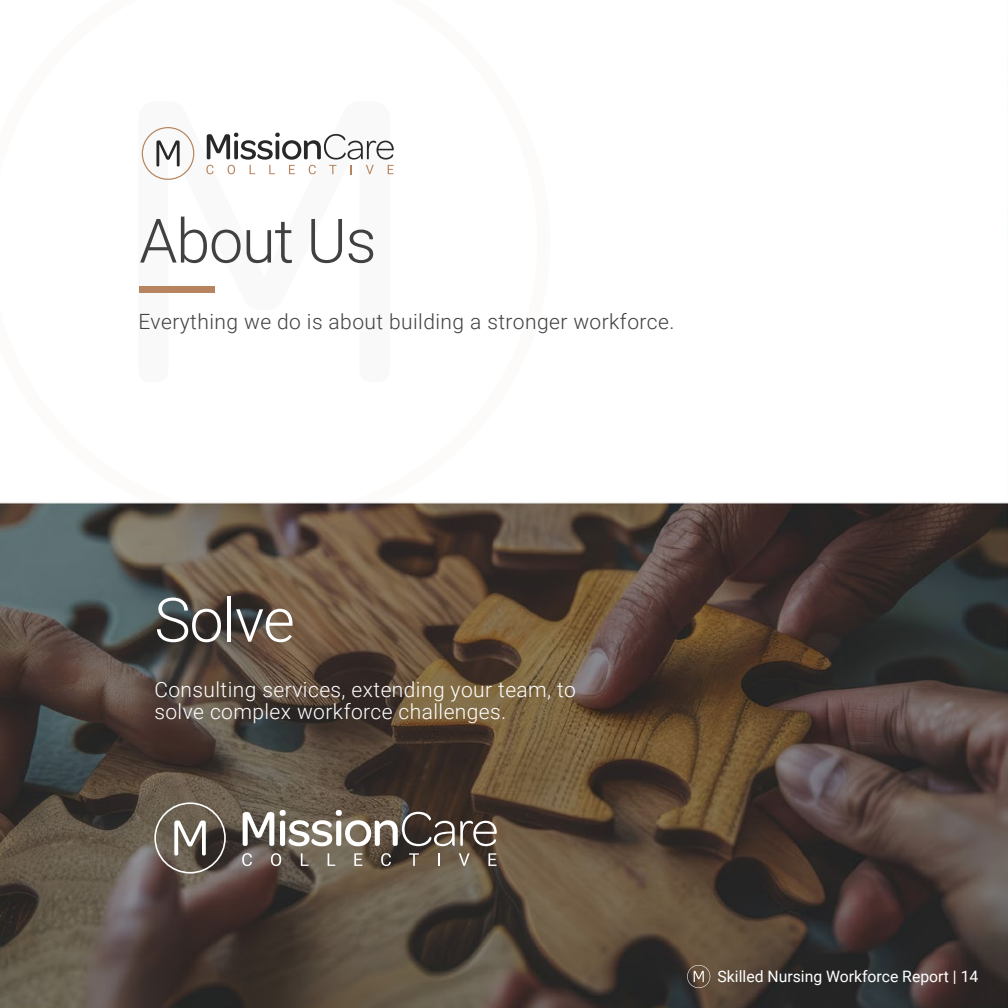
<style>
.page{position:relative;width:1008px;height:1008px;background:#fff}
.page>*{position:absolute;margin:0;border:0;box-sizing:border-box;transform-origin:0 0}
.t1{font:300 61.25px "Roboto";letter-spacing:-.02em;color:#414042}
.t2{font:300 61.25px "Roboto";letter-spacing:-.02em;color:#fff}
.t3{font:300 21px/22.8px "Roboto";letter-spacing:.02em;color:#fff}
.t4{font:300 21px "Roboto";letter-spacing:.02em;color:#414042}
.t5{font:15.75px "Roboto";color:#fff}
</style>
<div class="page">
<img style="left:0;top:208px;width:1008px;height:800px">
<svg style="left:154px;top:802px;width:72px;height:72px;background:#756c62"></svg>
<svg style="left:243px;top:812px;width:31px;height:34px"></svg>
<svg style="left:280px;top:810px;width:217px;height:36px"></svg>
<svg style="left:242px;top:853px;width:10px;height:13px"></svg>
<svg style="left:271px;top:853px;width:10px;height:13px"></svg>
<svg style="left:301px;top:853px;width:7px;height:13px"></svg>
<svg style="left:328px;top:853px;width:7px;height:13px"></svg>
<svg style="left:354px;top:853px;width:8px;height:13px"></svg>
<svg style="left:381px;top:853px;width:10px;height:13px"></svg>
<svg style="left:409px;top:853px;width:10px;height:13px"></svg>
<svg style="left:438px;top:853px;width:2px;height:13px"></svg>
<svg style="left:459px;top:853px;width:11px;height:13px"></svg>
<svg style="left:489px;top:853px;width:8px;height:13px"></svg>
<svg style="left:0;top:174px;width:551px;height:354px"></svg>
<svg style="left:138px;top:132px;width:252px;height:250px"></svg>
<svg style="left:142px;top:127px;width:52px;height:53px"></svg>
<svg style="left:206px;top:133px;width:188px;height:41px"></svg>
<div style="left:139px;top:286px;width:76px;height:7px;background:#b6855f"></div>
<svg style="left:687px;top:965px;width:23px;height:23px"></svg>
<h1 class="t1" style="left:139px;top:198px;width:239px">About Us</h1>
<p class="t4" style="left:139px;top:307px;width:537px">Everything we do is about building a stronger workforce.</p>
<h1 class="t2" style="left:154px;top:577px;width:142px">Solve</h1>
<p class="t3" style="left:154px;top:677px;width:423px">Consulting services, extending your team, to solve complex workforce challenges.</p>
<p class="t5" style="left:718px;top:965px;width:262px">Skilled Nursing Workforce Report | 14</p>
</div>
